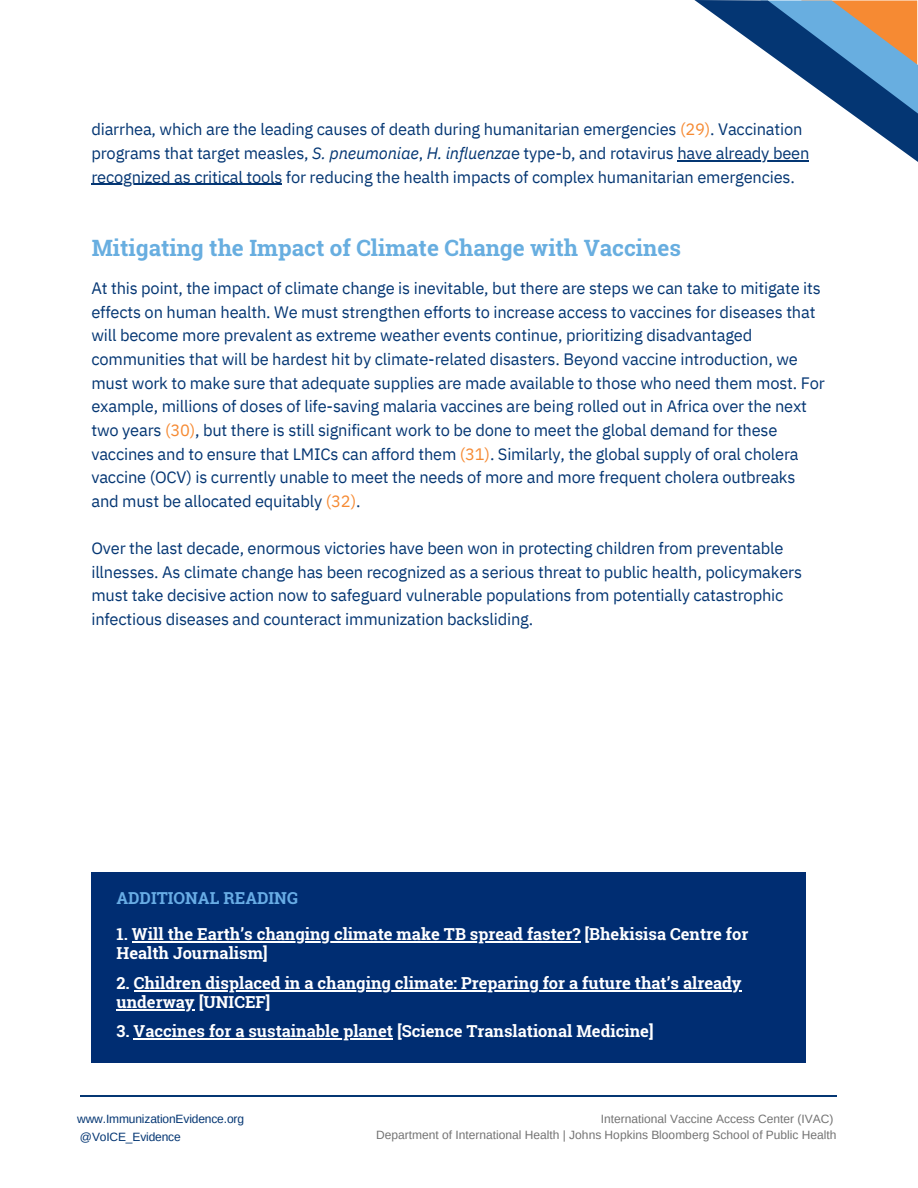
<style>
.page{position:relative;width:918px;height:1188px;background:#fff}
.page>*{position:absolute;margin:0;border:0;box-sizing:border-box;transform-origin:0 0}
.t1{font:700 22.5px "Roboto Slab";color:#68aee0}
.t2{font:16.5px/23.7px "IBM Plex Sans";letter-spacing:-.01em;color:#043673}
.t3{font:700 16.5px/19.2px "Roboto Slab";color:#fff}
.t4{font:700 16.5px "Roboto Slab";color:#68ace5}
.t5{font:12px "Arimo";color:#737373}
.t6{font:12px "Arimo";letter-spacing:-.01em;color:#043673}
.s1{color:#f68a33}
.s2{font-style:italic}
</style>
<div class="page">
<hr style="left:677px;top:160px;width:132px;height:1px;background:#043673">
<hr style="left:91px;top:184px;width:191px;height:1px;background:#043673">
<svg style="left:694px;top:0;width:224px;height:162px"></svg>
<hr style="left:80px;top:1095px;width:757px;height:2px;background:#043673">
<div style="left:91px;top:872px;width:715px;height:191px;background:#002d72"></div>
<hr style="left:134px;top:1038px;width:259px;height:1px;background:#fff">
<hr style="left:132px;top:941px;width:448px;height:1px;background:#fff">
<hr style="left:134px;top:990px;width:608px;height:1px;background:#fff">
<hr style="left:116px;top:1009px;width:79px;height:1px;background:#fff">
<p class="t2" style="left:91px;top:117px;width:720px">diarrhea, which are the leading causes of death during humanitarian emergencies <span class="s1">(29)</span>. Vaccination programs that target measles, <span class="s2">S. pneumoniae</span>, <span class="s2">H. influenza</span>e type-b, and rotavirus have already been recognized as critical tools for reducing the health impacts of complex humanitarian emergencies.</p>
<p class="t1" style="left:92px;top:232px;width:591px">Mitigating the Impact of Climate Change with Vaccines</p>
<p class="t2" style="left:91px;top:276px;width:735px">At this point, the impact of climate change is inevitable, but there are steps we can take to mitigate its effects on human health. We must strengthen efforts to increase access to vaccines for diseases that will become more prevalent as extreme weather events continue, prioritizing disadvantaged communities that will be hardest hit by climate-related disasters. Beyond vaccine introduction, we must work to make sure that adequate supplies are made available to those who need them most. For example, millions of doses of life-saving malaria vaccines are being rolled out in Africa over the next two years <span class="s1">(30)</span>, but there is still significant work to be done to meet the global demand for these vaccines and to ensure that LMICs can afford them <span class="s1">(31)</span>. Similarly, the global supply of oral cholera vaccine (OCV) is currently unable to meet the needs of more and more frequent cholera outbreaks and must be allocated equitably <span class="s1">(32)</span>.</p>
<p class="t2" style="left:91px;top:536px;width:712px">Over the last decade, enormous victories have been won in protecting children from preventable illnesses. As climate change has been recognized as a serious threat to public health, policymakers must take decisive action now to safeguard vulnerable populations from potentially catastrophic infectious diseases and counteract immunization backsliding.</p>
<p class="t4" style="left:116px;top:887px;width:183px">ADDITIONAL READING</p>
<p class="t3" style="left:116px;top:924px;width:633px">1. Will the Earth’s changing climate make TB spread faster? [Bhekisisa Centre for<br>Health Journalism]</p>
<p class="t3" style="left:116px;top:973px;width:627px">2. Children displaced in a changing climate: Preparing for a future that’s already underway [UNICEF]</p>
<p class="t3" style="left:116px;top:1021px;width:539px">3. Vaccines for a sustainable planet [Science Translational Medicine]</p>
<p class="t6" style="left:77px;top:1112px;width:168px">www.ImmunizationEvidence.org</p>
<p class="t6" style="left:80px;top:1130px;width:102px">@VoICE_Evidence</p>
<p class="t5" style="left:601px;top:1112px;width:234px">International Vaccine Access Center (IVAC)</p>
<p class="t5" style="left:376px;top:1128px;width:462px">Department of International Health | Johns Hopkins Bloomberg School of Public Health</p>
</div>
